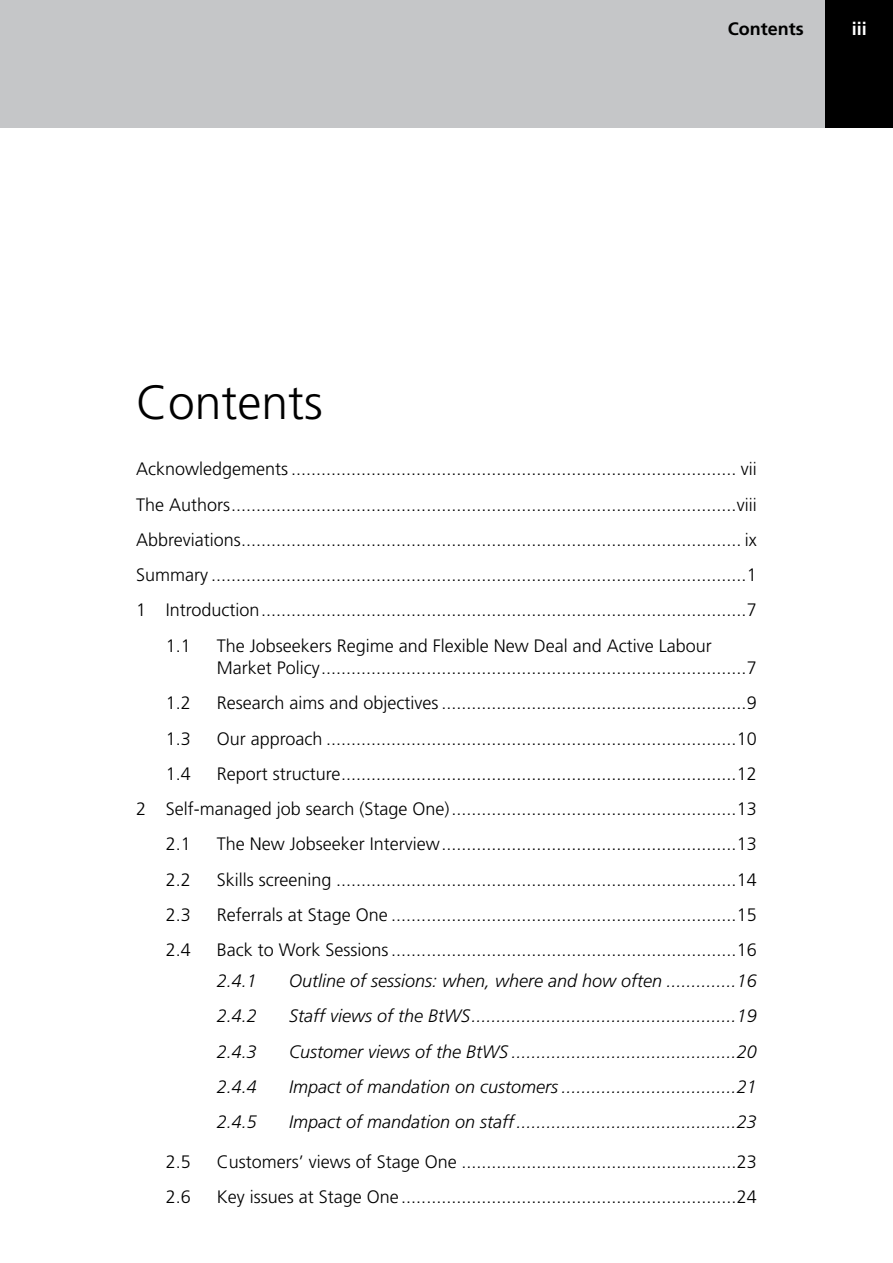
<style>
.page{position:relative;width:893px;height:1263px;background:#fff}
.page>*{position:absolute;margin:0;border:0;box-sizing:border-box;transform-origin:0 0}
.t1{font:300 48px "Frutiger LT";color:#000}
.t2{font:300 18px/22.5px "Frutiger LT";color:#000}
.t3{font:italic 300 18px "Frutiger LT";color:#000}
.t4{font:700 18px "Frutiger LT";color:#000}
.t5{font:700 18px "Frutiger LT";color:#fff}
</style>
<div class="page">
<div style="left:825px;top:0;width:68px;height:128px;background:#000"></div>
<div style="left:0;top:0;width:825px;height:128px;background:#c5c6c8"></div>
<h1 class="t1" style="left:136px;top:375px;width:188px">Contents</h1>
<p class="t4" style="left:728px;top:18px;width:77px">Contents</p>
<p class="t5" style="left:852px;top:18px;width:17px">iii</p>
<p class="t2" style="left:136px;top:458px;width:622px">Acknowledgements ......................................................................................... vii</p>
<p class="t2" style="left:136px;top:493px;width:622px">The Authors.....................................................................................................viii</p>
<p class="t2" style="left:136px;top:529px;width:622px">Abbreviations.................................................................................................... ix</p>
<p class="t2" style="left:136px;top:564px;width:622px">Summary ...........................................................................................................1</p>
<p class="t2" style="left:136px;top:599px;width:622px">1 Introduction.................................................................................................7</p>
<p class="t2" style="left:166px;top:634px;width:27px">1.1</p>
<p class="t2" style="left:217px;top:634px;width:541px">The Jobseekers Regime and Flexible New Deal and Active Labour<br>Market Policy.....................................................................................7</p>
<p class="t2" style="left:166px;top:692px;width:27px">1.2</p>
<p class="t2" style="left:217px;top:692px;width:542px">Research aims and objectives.............................................................9</p>
<p class="t2" style="left:166px;top:727px;width:27px">1.3</p>
<p class="t2" style="left:217px;top:727px;width:541px">Our approach ..................................................................................10</p>
<p class="t2" style="left:166px;top:763px;width:27px">1.4</p>
<p class="t2" style="left:217px;top:763px;width:541px">Report structure...............................................................................12</p>
<p class="t2" style="left:136px;top:798px;width:622px">2 Self-managed job search (Stage One).........................................................13</p>
<p class="t2" style="left:166px;top:833px;width:27px">2.1</p>
<p class="t2" style="left:217px;top:833px;width:541px">The New Jobseeker Interview...........................................................13</p>
<p class="t2" style="left:166px;top:868px;width:27px">2.2</p>
<p class="t2" style="left:217px;top:868px;width:541px">Skills screening ................................................................................14</p>
<p class="t2" style="left:166px;top:904px;width:27px">2.3</p>
<p class="t2" style="left:217px;top:904px;width:541px">Referrals at Stage One .....................................................................15</p>
<p class="t2" style="left:166px;top:939px;width:27px">2.4</p>
<p class="t2" style="left:217px;top:939px;width:541px">Back to Work Sessions.....................................................................16</p>
<p class="t3" style="left:217px;top:971px;width:42px">2.4.1</p>
<p class="t3" style="left:289px;top:971px;width:469px">Outline of sessions: when, where and how often ..............16</p>
<p class="t3" style="left:217px;top:1006px;width:42px">2.4.2</p>
<p class="t3" style="left:289px;top:1006px;width:469px">Staff views of the BtWS.....................................................19</p>
<p class="t3" style="left:217px;top:1041px;width:42px">2.4.3</p>
<p class="t3" style="left:289px;top:1041px;width:469px">Customer views of the BtWS .............................................20</p>
<p class="t3" style="left:217px;top:1076px;width:42px">2.4.4</p>
<p class="t3" style="left:289px;top:1076px;width:469px">Impact of mandation on customers ...................................21</p>
<p class="t3" style="left:217px;top:1112px;width:42px">2.4.5</p>
<p class="t3" style="left:289px;top:1112px;width:469px">Impact of mandation on staff............................................23</p>
<p class="t2" style="left:166px;top:1150px;width:27px">2.5</p>
<p class="t2" style="left:217px;top:1150px;width:541px">Customers’ views of Stage One .......................................................23</p>
<p class="t2" style="left:166px;top:1186px;width:27px">2.6</p>
<p class="t2" style="left:217px;top:1186px;width:541px">Key issues at Stage One ...................................................................24</p>
</div>
